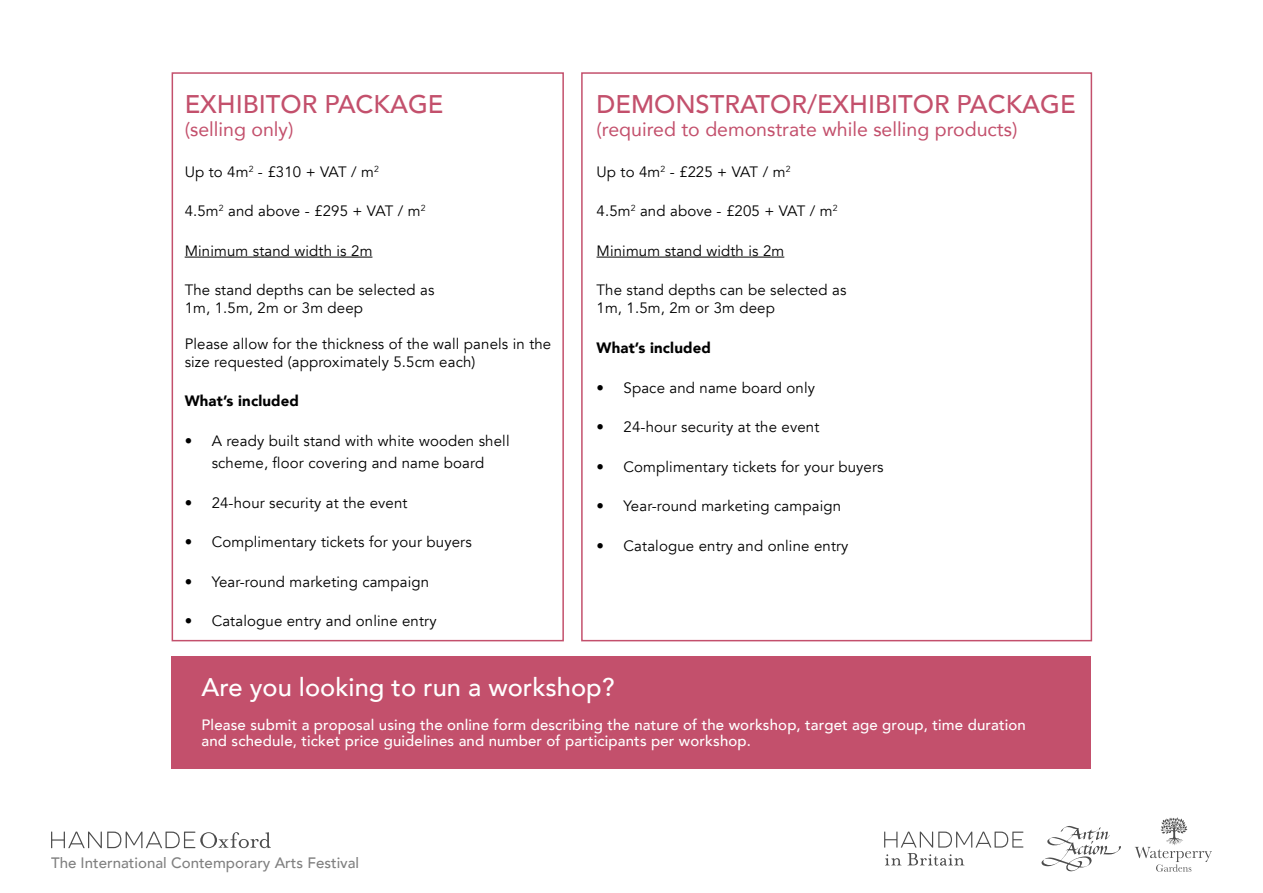
<style>
.page{position:relative;width:1263px;height:893px;background:#fff}
.page>*{position:absolute;margin:0;border:0;box-sizing:border-box;transform-origin:0 0}
.t1{font:500 25.5px "Avenir";color:#c3506c}
.t2{font:500 25.5px "Avenir";color:#fff}
.t3{font:19.5px "Avenir";color:#c3506c}
.t4{font:15px/18px "Avenir";letter-spacing:.01em;color:#000}
.t5{font:500 15px/16.5px "Avenir";letter-spacing:.01em;color:#fff}
.t6{font:500 15px "Avenir";color:#000}
.t7{font:900 15px "Avenir";letter-spacing:.01em;color:#000}
</style>
<div class="page">
<svg style="left:1041px;top:826px;width:80px;height:45px"></svg>
<svg style="left:884px;top:832px;width:139px;height:34px"></svg>
<svg style="left:51px;top:832px;width:220px;height:16px"></svg>
<svg style="left:1135px;top:817px;width:77px;height:55px"></svg>
<div style="left:172px;top:657px;width:919px;height:112px;background:#c3506c"></div>
<div style="left:581px;top:72px;width:511px;height:569px;border:2px solid #c3506c"></div>
<div style="left:172px;top:72px;width:392px;height:569px;border:2px solid #c3506c"></div>
<hr style="left:185px;top:257px;width:187px;height:1px;background:#000">
<hr style="left:596px;top:257px;width:188px;height:1px;background:#000">
<h1 class="t1" style="left:185px;top:82px;width:260px">EXHIBITOR PACKAGE</h1>
<h2 class="t3" style="left:185px;top:114px;width:110px">(selling only)</h2>
<p class="t4" style="left:185px;top:163px;width:196px">Up to 4m<sup>2</sup> - £310 + VAT / m<sup>2</sup></p>
<p class="t4" style="left:185px;top:203px;width:243px">4.5m<sup>2</sup> and above - £295 + VAT / m<sup>2</sup></p>
<p class="t4" style="left:185px;top:242px;width:189px">Minimum stand width is 2m</p>
<p class="t4" style="left:185px;top:282px;width:251px">The stand depths can be selected as<br>1m, 1.5m, 2m or 3m deep</p>
<p class="t4" style="left:185px;top:335px;width:368px">Please allow for the thickness of the wall panels in the size requested (approximately 5.5cm each)</p>
<p class="t7" style="left:185px;top:388px;width:116px">What’s included</p>
<p class="t4" style="left:185px;top:429px;width:326px;line-height:22.5px;text-align:center">• A ready built stand with white wooden shell scheme, floor covering and name board</p>
<p class="t4" style="left:185px;top:494px;width:224px">• 24-hour security at the event</p>
<p class="t4" style="left:185px;top:533px;width:289px">• Complimentary tickets for your buyers</p>
<p class="t4" style="left:185px;top:573px;width:246px">• Year-round marketing campaign</p>
<p class="t4" style="left:185px;top:612px;width:253px">• Catalogue entry and online entry</p>
<h1 class="t1" style="left:596px;top:82px;width:481px">DEMONSTRATOR/EXHIBITOR PACKAGE</h1>
<h2 class="t3" style="left:596px;top:114px;width:422px">(required to demonstrate while selling products)</h2>
<p class="t4" style="left:596px;top:163px;width:195px">Up to 4m<sup>2</sup> - £225 + VAT / m<sup>2</sup></p>
<p class="t4" style="left:596px;top:203px;width:243px">4.5m<sup>2</sup> and above - £205 + VAT / m<sup>2</sup></p>
<p class="t4" style="left:596px;top:242px;width:189px">Minimum stand width is 2m</p>
<p class="t4" style="left:596px;top:282px;width:251px">The stand depths can be selected as<br>1m, 1.5m, 2m or 3m deep</p>
<p class="t7" style="left:596px;top:335px;width:116px">What’s included</p>
<p class="t4" style="left:596px;top:379px;width:220px">• Space and name board only</p>
<p class="t4" style="left:596px;top:418px;width:224px">• 24-hour security at the event</p>
<p class="t4" style="left:596px;top:458px;width:289px">• Complimentary tickets for your buyers</p>
<p class="t4" style="left:596px;top:497px;width:246px">• Year-round marketing campaign</p>
<p class="t4" style="left:596px;top:537px;width:253px">• Catalogue entry and online entry</p>
<h1 class="t2" style="left:202px;top:665px;width:414px">Are you looking to run a workshop?</h1>
<p class="t5" style="left:202px;top:716px;width:826px">Please submit a proposal using the online form describing the nature of the workshop, target age group, time duration and schedule, ticket price guidelines and number of participants per workshop.</p>
<p class="t6" style="left:51px;top:850px;width:310px">The International Contemporary Arts Festival</p>
</div>
